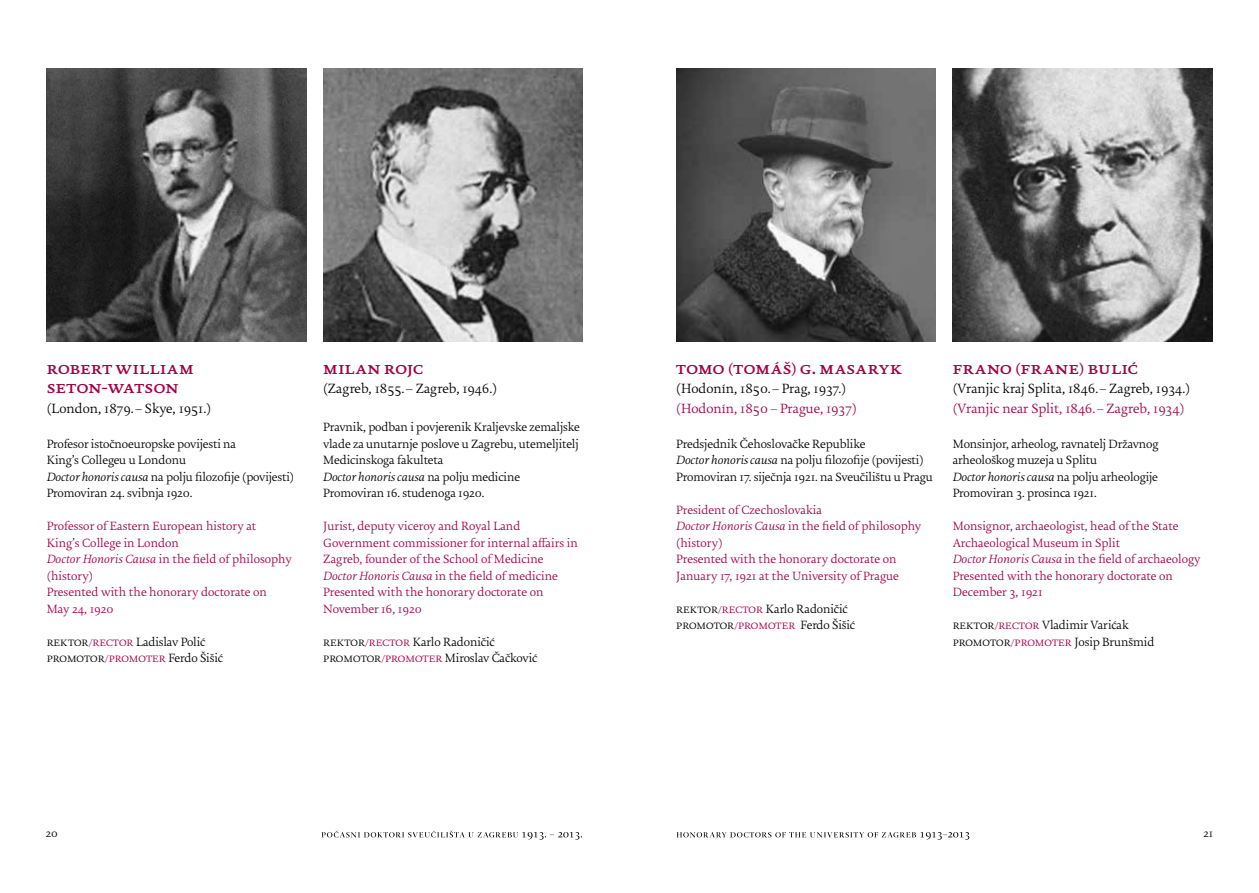
<style>
.page{position:relative;width:1259px;height:893px;background:#fff}
.page>*{position:absolute;margin:0;border:0;box-sizing:border-box;transform-origin:0 0}
.t1{font:700 18px/19.5px "Uni Zg";letter-spacing:.025em;color:#a30046}
.t2{font:300 14.25px "Uni Zg";color:#000}
.t3{font:300 14.25px "Uni Zg";color:#a30046}
.t4{font:300 12.75px/16.5px "Uni Zg";letter-spacing:-.01em;color:#000}
.t5{font:300 12.75px/16.5px "Uni Zg";color:#a30046}
.t6{font:300 12px "Uni Zg";color:#000}
.s1{font-style:italic}
.s2{color:#a30046}
</style>
<div class="page">
<svg style="left:321px;top:831px;width:261px;height:9px"></svg>
<svg style="left:676px;top:832px;width:293px;height:8px"></svg>
<img style="left:47px;top:68px;width:259px;height:273px">
<img style="left:676px;top:68px;width:259px;height:273px">
<img style="left:323px;top:68px;width:260px;height:273px">
<img style="left:952px;top:68px;width:260px;height:273px">
<h1 class="t1" style="left:47px;top:359px;width:148px">robert william seton-watson</h1>
<p class="t2" style="left:47px;top:400px;width:166px">(London, 1879.– Skye, 1951.)</p>
<p class="t4" style="left:47px;top:436px;width:249px">Profesor istočnoeuropske povijesti na<br>King’s Collegeu u Londonu<br><span class="s1">Doctor honoris causa</span> na polju filozofije (povijesti)<br>Promoviran 24. svibnja 1920.</p>
<p class="t5" style="left:47px;top:519px;width:246px">Professor of Eastern European history at<br>King’s College in London<br><span class="s1">Doctor Honoris Causa</span> in the field of philosophy (history)<br>Presented with the honorary doctorate on<br>May 24, 1920</p>
<p class="t4" style="left:47px;top:634px;width:178px">rektor<span class="s2">/rector</span> Ladislav Polić promotor<span class="s2">/promoter</span> Ferdo Šišić</p>
<h1 class="t1" style="left:323px;top:359px;width:101px">milan rojc</h1>
<p class="t2" style="left:323px;top:381px;width:175px">(Zagreb, 1855.– Zagreb, 1946.)</p>
<p class="t4" style="left:323px;top:420px;width:258px">Pravnik, podban i povjerenik Kraljevske zemaljske vlade za unutarnje poslove u Zagrebu, utemeljitelj Medicinskoga fakulteta<br><span class="s1">Doctor honoris causa</span> na polju medicine Promoviran 16. studenoga 1920.</p>
<p class="t5" style="left:323px;top:519px;width:256px">Jurist, deputy viceroy and Royal Land Government commissioner for internal affairs in Zagreb, founder of the School of Medicine <span class="s1">Doctor Honoris Causa</span> in the field of medicine Presented with the honorary doctorate on November 16, 1920</p>
<p class="t4" style="left:323px;top:634px;width:216px">rektor<span class="s2">/rector</span> Karlo Radoničić promotor<span class="s2">/promoter</span> Miroslav Čačković</p>
<h1 class="t1" style="left:676px;top:359px;width:227px">tomo (tomáš) g. masaryk</h1>
<p class="t2" style="left:676px;top:381px;width:171px">(Hodonín, 1850.– Prag, 1937.)</p>
<p class="t3" style="left:676px;top:400px;width:182px">(Hodonín, 1850 – Prague, 1937)</p>
<p class="t4" style="left:676px;top:436px;width:258px">Predsjednik Čehoslovačke Republike<br><span class="s1">Doctor honoris causa</span> na polju filozofije (povijesti)<br>Promoviran 17. siječnja 1921. na Sveučilištu u Pragu</p>
<p class="t5" style="left:676px;top:502px;width:246px">President of Czechoslovakia<br><span class="s1">Doctor Honoris Causa</span> in the field of philosophy (history)<br>Presented with the honorary doctorate on January 17, 1921 at the University of Prague</p>
<p class="t4" style="left:676px;top:601px;width:180px">rektor<span class="s2">/rector</span> Karlo Radoničić promotor<span class="s2">/promoter</span> Ferdo Šišić</p>
<h1 class="t1" style="left:952px;top:359px;width:187px">frano (frane) bulić</h1>
<p class="t2" style="left:952px;top:381px;width:239px">(Vranjic kraj Splita, 1846.– Zagreb, 1934.)</p>
<p class="t3" style="left:952px;top:400px;width:233px">(Vranjic near Split, 1846.– Zagreb, 1934)</p>
<p class="t4" style="left:952px;top:436px;width:207px">Monsinjor, arheolog, ravnatelj Državnog arheološkog muzeja u Splitu<br><span class="s1">Doctor honoris causa</span> na polju arheologije Promoviran 3. prosinca 1921.</p>
<p class="t5" style="left:952px;top:519px;width:249px">Monsignor, archaeologist, head of the State Archaeological Museum in Split<br><span class="s1">Doctor Honoris Causa</span> in the field of archaeology Presented with the honorary doctorate on December 3, 1921</p>
<p class="t4" style="left:952px;top:617px;width:203px">rektor<span class="s2">/rector</span> Vladimir Varićak promotor<span class="s2">/promoter</span> Josip Brunšmid</p>
<p class="t6" style="left:46px;top:827px;width:14px">20</p>
<p class="t6" style="left:1203px;top:827px;width:11px">21</p>
</div>
